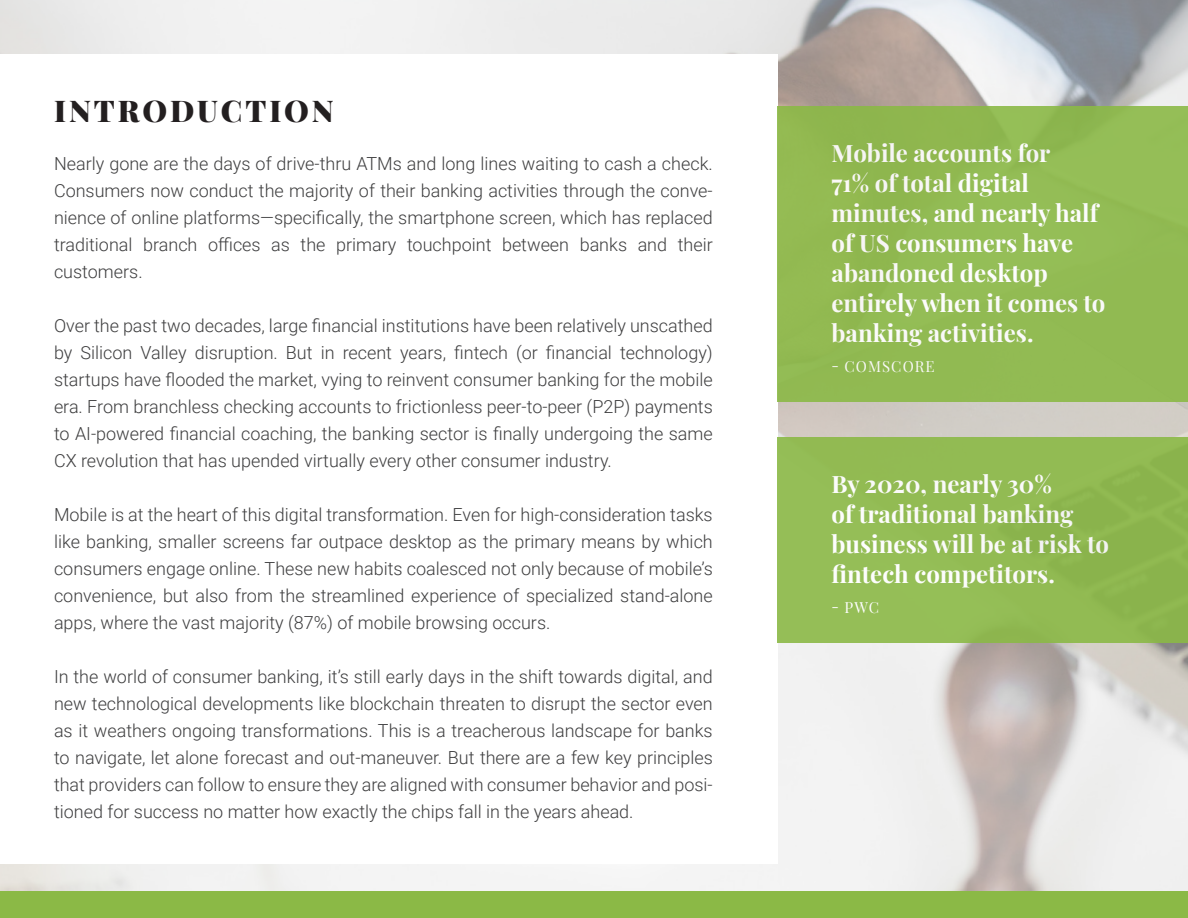
<style>
.page{position:relative;width:1188px;height:918px;background:#fff}
.page>*{position:absolute;margin:0;border:0;box-sizing:border-box;transform-origin:0 0}
.Page_Title{font:900 30px "Playfair Display";letter-spacing:.1em;color:#231f20}
.t1{font:700 24px/30px "Playfair Display";color:#fff}
.t2{font:300 18px/27px "Roboto";color:#3e3e3f;text-align:justify}
.t3{font:15px "Playfair Display";letter-spacing:.07em;color:#fff}
</style>
<div class="page">
<img style="left:0;top:0;width:1188px;height:891px">
<div style="left:0;top:54px;width:778px;height:810px;background:#fff"></div>
<div style="left:778px;top:437px;width:410px;height:206px;background:#92bb53"></div>
<div style="left:778px;top:106px;width:410px;height:296px;background:#92ba53"></div>
<div style="left:0;top:891px;width:1188px;height:27px;background:#8bb946"></div>
<p class="Page_Title" style="left:54px;top:87px;width:281px">INTRODUCTION</p>
<p class="t2" style="left:54px;top:149px;width:660px">Nearly gone are the days of drive-thru ATMs and long lines waiting to cash a check.<br>Consumers now conduct the majority of their banking activities through the conve&shy;nience of online platforms—specifically, the smartphone screen, which has replaced traditional branch offices as the primary touchpoint between banks and their customers.</p>
<p class="t2" style="left:54px;top:311px;width:660px">Over the past two decades, large financial institutions have been relatively unscathed by Silicon Valley disruption. But in recent years, fintech (or financial technology) startups have flooded the market, vying to reinvent consumer banking for the mobile era. From branchless checking accounts to frictionless peer-to-peer (P2P) payments to AI-powered financial coaching, the banking sector is finally undergoing the same CX revolution that has upended virtually every other consumer industry.</p>
<p class="t2" style="left:54px;top:500px;width:660px">Mobile is at the heart of this digital transformation. Even for high-consideration tasks like banking, smaller screens far outpace desktop as the primary means by which consumers engage online. These new habits coalesced not only because of mobile’s convenience, but also from the streamlined experience of specialized stand-alone apps, where the vast majority (87%) of mobile browsing occurs.</p>
<p class="t2" style="left:54px;top:662px;width:660px">In the world of consumer banking, it’s still early days in the shift towards digital, and new technological developments like blockchain threaten to disrupt the sector even as it weathers ongoing transformations. This is a treacherous landscape for banks to navigate, let alone forecast and out-maneuver. But there are a few key principles that providers can follow to ensure they are aligned with consumer behavior and posi&shy;tioned for success no matter how exactly the chips fall in the years ahead.</p>
<h2 class="t1" style="left:832px;top:136px;width:275px">Mobile accounts for<br>71% of total digital minutes, and nearly half of US consumers have abandoned desktop entirely when it comes to banking activities.</h2>
<p class="t3" style="left:832px;top:355px;width:105px">- COMSCORE</p>
<h2 class="t1" style="left:832px;top:467px;width:279px">By 2020, nearly 30%<br>of traditional banking business will be at risk to fintech competitors.</h2>
<p class="t3" style="left:832px;top:596px;width:49px">- PWC</p>
</div>
